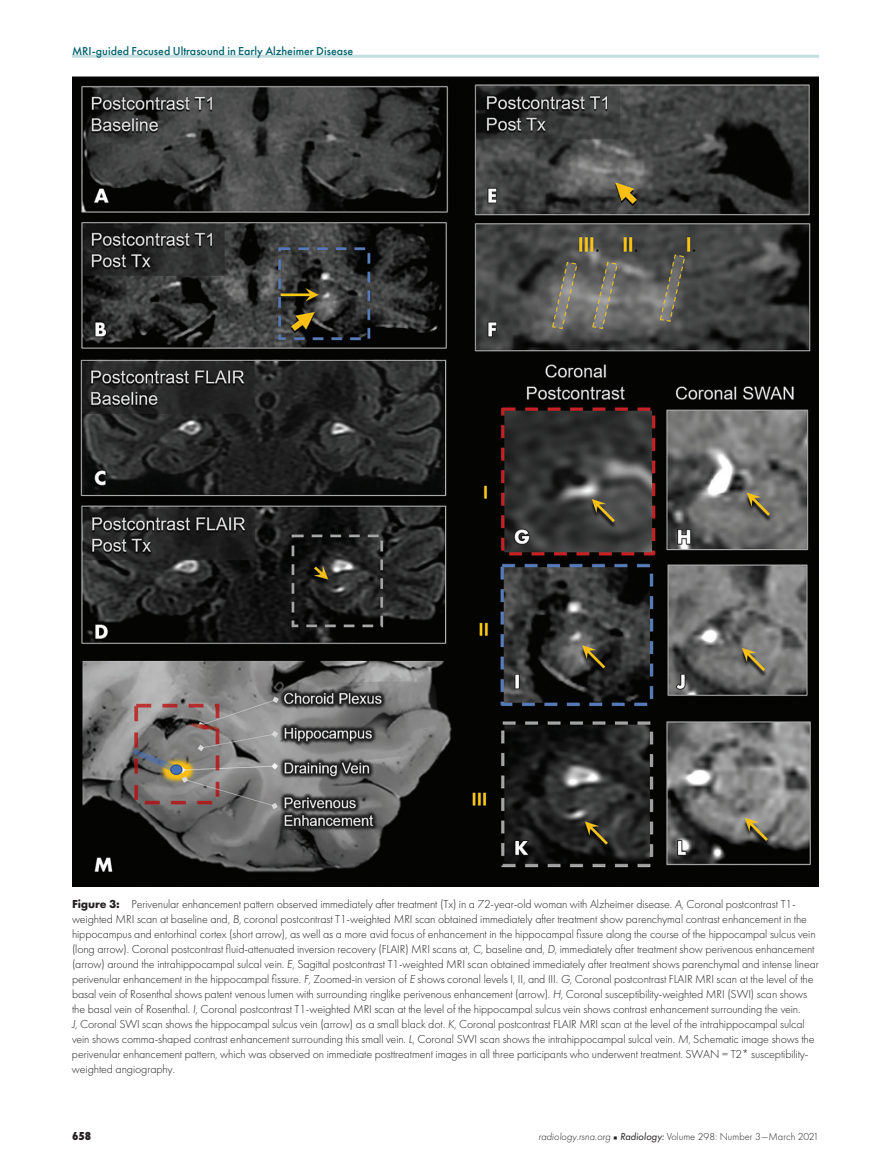
<style>
.page{position:relative;width:891px;height:1175px;background:#fff}
.page>*{position:absolute;margin:0;border:0;box-sizing:border-box;transform-origin:0 0}
.t1{font:300 12px/15px "Futura PT";letter-spacing:-.01em;color:#231f20}
.t2{font:500 12px "Futura PT";color:#00636d}
.t3{font:800 12px "Futura PT Cond";color:#231f20}
.t4{font:300 10.5px "Futura PT";color:#231f20}
.s1{font-weight:700}
.s2{font-style:italic}
.s3{font-family:"Universal Newswith Comm Pi";font-weight:400;font-size:6px}
.s4{font-weight:400;font-style:italic}
</style>
<div class="page">
<hr style="left:72px;top:55px;width:747px;height:3px;background:#c6dee1">
<img style="left:72px;top:77px;width:747px;height:809px">
<p class="t2" style="left:72px;top:44px;width:283px">MRI-guided Focused Ultrasound in Early Alzheimer Disease</p>
<p class="t1" style="left:72px;top:896px;width:748px"><span class="s1">Figure 3:</span> Perivenular enhancement pattern observed immediately after treatment (Tx) in a 72-year-old woman with Alzheimer disease. <span class="s2">A,</span> Coronal postcontrast T1- weighted MRI scan at baseline and, <span class="s2">B,</span> coronal postcontrast T1-weighted MRI scan obtained immediately after treatment show parenchymal contrast enhancement in the hippocampus and entorhinal cortex (short arrow), as well as a more avid focus of enhancement in the hippocampal fissure along the course of the hippocampal sulcus vein (long arrow). Coronal postcontrast fluid-attenuated inversion recovery (FLAIR) MRI scans at, <span class="s2">C,</span> baseline and, <span class="s2">D,</span> immediately after treatment show perivenous enhancement (arrow) around the intrahippocampal sulcal vein. <span class="s2">E,</span> Sagittal postcontrast T1-weighted MRI scan obtained immediately after treatment shows parenchymal and intense linear perivenular enhancement in the hippocampal fissure. <span class="s2">F,</span> Zoomed-in version of <span class="s2">E</span> shows coronal levels I, II, and III. <span class="s2">G,</span> Coronal postcontrast FLAIR MRI scan at the level of the basal vein of Rosenthal shows patent venous lumen with surrounding ringlike perivenous enhancement (arrow). <span class="s2">H,</span> Coronal susceptibility-weighted MRI (SWI) scan shows the basal vein of Rosenthal. <span class="s2">I,</span> Coronal postcontrast T1-weighted MRI scan at the level of the hippocampal sulcus vein shows contrast enhancement surrounding the vein.<br><span class="s2">J,</span> Coronal SWI scan shows the hippocampal sulcus vein (arrow) as a small black dot. <span class="s2">K,</span> Coronal postcontrast FLAIR MRI scan at the level of the intrahippocampal sulcal vein shows comma-shaped contrast enhancement surrounding this small vein. <span class="s2">L,</span> Coronal SWI scan shows the intrahippocampal sulcal vein. <span class="s2">M,</span> Schematic image shows the perivenular enhancement pattern, which was observed on immediate posttreatment images in all three participants who underwent treatment. SWAN = T2* susceptibility&shy;weighted angiography.</p>
<p class="t3" style="left:72px;top:1129px;width:21px">658</p>
<p class="t4" style="left:539px;top:1131px;width:282px"><span class="s2">radiology.rsna.org</span> <span class="s3">n</span> <span class="s4">Radiology:</span> Volume 298: Number 3—March 2021</p>
</div>
